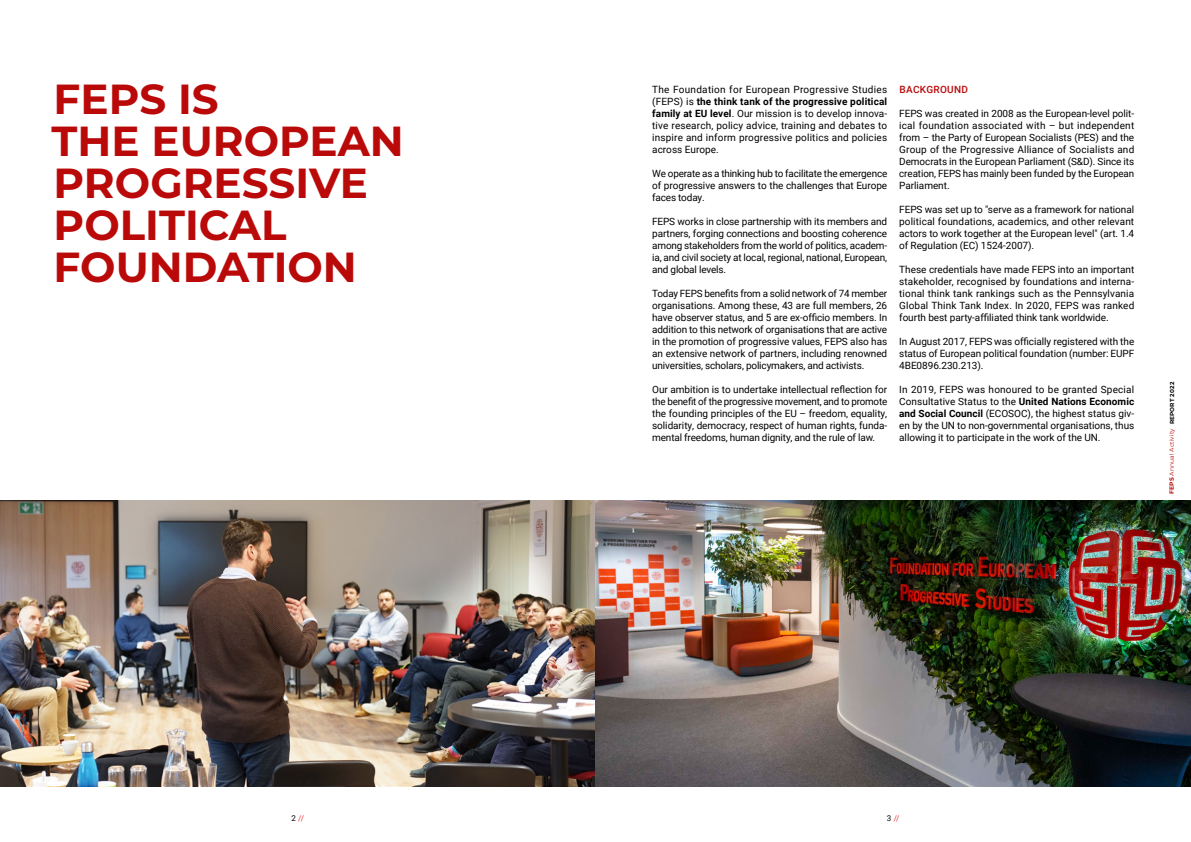
<style>
.page{position:relative;width:1191px;height:842px;background:#fff}
.page>*{position:absolute;margin:0;border:0;box-sizing:border-box;transform-origin:0 0}
.t1{font:700 42px/42px "Montserrat";color:#ba0909}
.t2{font:10px/12px "Roboto";letter-spacing:-.005em;color:#000;text-align:justify}
.t3{font:500 10px "Roboto";letter-spacing:.03em;color:#ba0909}
.t4{font:8px "Roboto";color:#e73137}
.t5{font:6px "Montserrat";letter-spacing:.02em;color:#ba0909}
.t6{font:700 5.8px "Montserrat";letter-spacing:.03em;color:#000}
.s1{font-weight:700}
.s2{color:#000}
</style>
<div class="page">
<img style="left:0;top:501px;width:1191px;height:286px">
<h1 class="t1" style="left:52px;top:76px;width:354px">FEPS IS<br>THE EUROPEAN<br>PROGRESSIVE<br>POLITICAL<br>FOUNDATION</h1>
<p class="t2" style="left:652px;top:83px;width:236px">The Foundation for European Progressive Studies (FEPS) is <span class="s1">the think tank of the progressive political family at EU level</span>. Our mission is to develop innova&shy;tive research, policy advice, training and debates to inspire and inform progressive politics and policies across Europe.</p>
<p class="t2" style="left:652px;top:167px;width:237px">We operate as a thinking hub to facilitate the emergence of progressive answers to the challenges that Europe faces today.</p>
<p class="t2" style="left:652px;top:215px;width:236px">FEPS works in close partnership with its members and partners, forging connections and boosting coherence among stakeholders from the world of politics, academ&shy;ia, and civil society at local, regional, national, European, and global levels.</p>
<p class="t2" style="left:652px;top:287px;width:236px">Today FEPS benefits from a solid network of 74 member organisations. Among these, 43 are full members, 26 have observer status, and 5 are ex-officio members. In addition to this network of organisations that are active in the promotion of progressive values, FEPS also has an extensive network of partners, including renowned universities, scholars, policymakers, and activists.</p>
<p class="t2" style="left:652px;top:383px;width:236px">Our ambition is to undertake intellectual reflection for the benefit of the progressive movement, and to promote the founding principles of the EU – freedom, equality, solidarity, democracy, respect of human rights, funda&shy;mental freedoms, human dignity, and the rule of law.</p>
<p class="t3" style="left:899px;top:82px;width:70px">BACKGROUND</p>
<p class="t2" style="left:899px;top:107px;width:237px">FEPS was created in 2008 as the European-level polit&shy;ical foundation associated with – but independent from – the Party of European Socialists (PES) and the Group of the Progressive Alliance of Socialists and Democrats in the European Parliament (S&amp;D). Since its creation, FEPS has mainly been funded by the European Parliament.</p>
<p class="t2" style="left:899px;top:203px;width:236px">FEPS was set up to "serve as a framework for national political foundations, academics, and other relevant actors to work together at the European level" (art. 1.4 of Regulation (EC) 1524-2007).</p>
<p class="t2" style="left:899px;top:263px;width:237px">These credentials have made FEPS into an important stakeholder, recognised by foundations and interna&shy;tional think tank rankings such as the Pennsylvania Global Think Tank Index. In 2020, FEPS was ranked fourth best party-affiliated think tank worldwide.</p>
<p class="t2" style="left:899px;top:335px;width:236px">In August 2017, FEPS was officially registered with the status of European political foundation (number: EUPF 4BE0896.230.213).</p>
<p class="t2" style="left:899px;top:383px;width:236px">In 2019, FEPS was honoured to be granted Special Consultative Status to the <span class="s1">United Nations Economic and Social Council</span> (ECOSOC), the highest status giv&shy;en by the UN to non-governmental organisations, thus allowing it to participate in the work of the UN.</p>
<p class="t6" style="left:1167px;top:424px;width:44px;rotate:-90deg">REPORT 2022</p>
<p class="t5" style="left:1167px;top:494px;width:67px;rotate:-90deg"><span class="s1">FEPS</span> Annual Activity</p>
<p class="t4" style="left:291px;top:813px;width:14px"><span class="s2">2</span> //</p>
<p class="t4" style="left:887px;top:813px;width:14px"><span class="s2">3</span> //</p>
</div>
